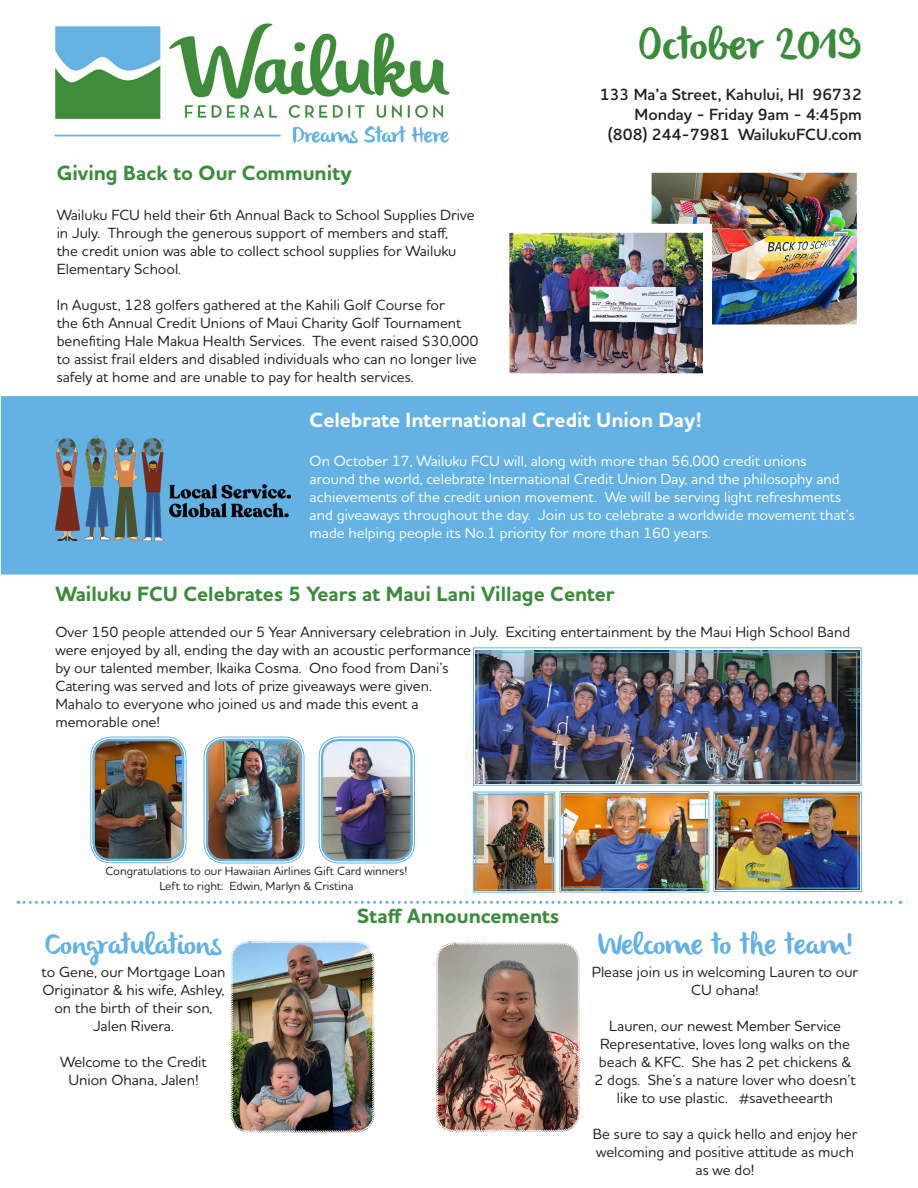
<style>
.page{position:relative;width:918px;height:1188px;background:#fff}
.page>*{position:absolute;margin:0;border:0;box-sizing:border-box;transform-origin:0 0}
.t1{font:45px "olivier";color:#3a8c3a}
.t2{font:30px "olivier";color:#63b2e3}
.t3{font:700 21px "Houschka Pro";color:#3a8c3a}
.t4{font:700 21px "Houschka Pro";color:#fff}
.t5{font:600 16.5px "Houschka Pro";color:#231f20}
.t6{font:500 15px/18px "Houschka Rounded";color:#231f20;text-align:center}
.t7{font:500 15px/18px "Houschka Rounded";color:#fff}
.t8{font:500 12px "Houschka Rounded";color:#231f20}
</style>
<div class="page">
<div style="left:1px;top:396px;width:917px;height:179px;background:#63b2e3"></div>
<img style="left:653px;top:174px;width:203px;height:150px">
<div style="left:643px;top:164px;width:223px;height:170px;border:9px solid #fff"></div>
<img style="left:510px;top:234px;width:192px;height:138px">
<div style="left:500px;top:224px;width:212px;height:158px;border:9px solid #fff"></div>
<img style="left:56px;top:436px;width:234px;height:104px">
<img style="left:230px;top:941px;width:145px;height:192px">
<img style="left:54px;top:23px;width:396px;height:121px">
<svg style="left:18px;top:901px;width:883px;height:3px"></svg>
<img style="left:93px;top:739px;width:91px;height:122px">
<div style="left:90px;top:737px;width:96px;height:126px;border:1px solid #63b2e3;border-radius:20px"></div>
<div style="left:93px;top:739px;width:91px;height:122px;border:2px solid #63b2e3;border-radius:17px"></div>
<img style="left:321px;top:739px;width:92px;height:122px">
<div style="left:319px;top:737px;width:96px;height:126px;border:1px solid #63b2e3;border-radius:20px"></div>
<div style="left:321px;top:739px;width:92px;height:122px;border:2px solid #63b2e3;border-radius:17px"></div>
<img style="left:206px;top:739px;width:96px;height:122px">
<div style="left:204px;top:737px;width:100px;height:126px;border:1px solid #63b2e3;border-radius:20px"></div>
<div style="left:206px;top:739px;width:96px;height:122px;border:2px solid #63b2e3;border-radius:17px"></div>
<img style="left:473px;top:791px;width:389px;height:102px">
<div style="left:476px;top:794px;width:77px;height:96px;border:1px solid #63b2e3"></div>
<img style="left:473px;top:647px;width:389px;height:139px">
<div style="left:478px;top:652px;width:379px;height:129px;border:1px solid #63b2e3"></div>
<img style="left:436px;top:942px;width:144px;height:190px">
<p class="t3" style="left:57px;top:159px;width:297px">Giving Back to Our Community</p>
<p class="t6" style="left:57px;top:205px;width:419px;text-align:left">Wailuku FCU held their 6th Annual Back to School Supplies Drive in July. Through the generous support of members and staff,<br>the credit union was able to collect school supplies for Wailuku Elementary School.</p>
<p class="t6" style="left:57px;top:295px;width:423px;text-align:left">In August, 128 golfers gathered at the Kahili Golf Course for<br>the 6th Annual Credit Unions of Maui Charity Golf Tournament benefiting Hale Makua Health Services. The event raised $30,000 to assist frail elders and disabled individuals who can no longer live safely at home and are unable to pay for health services.</p>
<p class="t1" style="left:639px;top:18px;width:224px">October 2019</p>
<p class="t5" style="left:600px;top:84px;width:264px">133 Ma’a Street, Kahului, HI 96732</p>
<p class="t5" style="left:635px;top:104px;width:229px">Monday - Friday 9am - 4:45pm</p>
<p class="t5" style="left:608px;top:124px;width:256px">(808) 244-7981 WailukuFCU.com</p>
<p class="t4" style="left:310px;top:406px;width:394px">Celebrate International Credit Union Day!</p>
<p class="t7" style="left:310px;top:452px;width:547px">On October 17, Wailuku FCU will, along with more than 56,000 credit unions around the world, celebrate International Credit Union Day, and the philosophy and achievements of the credit union movement. We will be serving light refreshments and giveaways throughout the day. Join us to celebrate a worldwide movement that’s made helping people its No.1 priority for more than 160 years.</p>
<p class="t3" style="left:56px;top:581px;width:561px">Wailuku FCU Celebrates 5 Years at Maui Lani Village Center</p>
<p class="t6" style="left:56px;top:623px;width:796px;text-align:left">Over 150 people attended our 5 Year Anniversary celebration in July. Exciting entertainment by the Maui High School Band were enjoyed by all, ending the day with an acoustic performance<br>by our talented member, Ikaika Cosma. Ono food from Dani’s<br>Catering was served and lots of prize giveaways were given.</p>
<p class="t6" style="left:56px;top:695px;width:365px">Mahalo to everyone who joined us and made this event a</p>
<p class="t6" style="left:56px;top:713px;width:106px">memorable one!</p>
<p class="t8" style="left:105px;top:863px;width:303px">Congratulations to our Hawaiian Airlines Gift Card winners!</p>
<p class="t8" style="left:159px;top:878px;width:196px">Left to right: Edwin, Marlyn &amp; Cristina</p>
<p class="t2" style="left:45px;top:927px;width:178px">Congratulations</p>
<p class="t6" style="left:42px;top:962px;width:185px">to Gene, our Mortgage Loan<br>Originator &amp; his wife, Ashley, on the birth of their son,</p>
<p class="t6" style="left:93px;top:1016px;width:82px">Jalen Rivera.</p>
<p class="t6" style="left:60px;top:1052px;width:148px">Welcome to the Credit<br>Union Ohana, Jalen!</p>
<p class="t3" style="left:357px;top:903px;width:204px">Staff Announcements</p>
<p class="t2" style="left:597px;top:927px;width:258px">Welcome to the team!</p>
<p class="t6" style="left:592px;top:963px;width:268px">Please join us in welcoming Lauren to our<br>CU ohana!</p>
<p class="t6" style="left:594px;top:1017px;width:263px">Lauren, our newest Member Service Representative, loves long walks on the beach &amp; KFC. She has 2 pet chickens &amp; 2 dogs. She’s a nature lover who doesn’t like to use plastic. #savetheearth</p>
<p class="t6" style="left:593px;top:1125px;width:266px">Be sure to say a quick hello and enjoy her welcoming and positive attitude as much as we do!</p>
</div>
